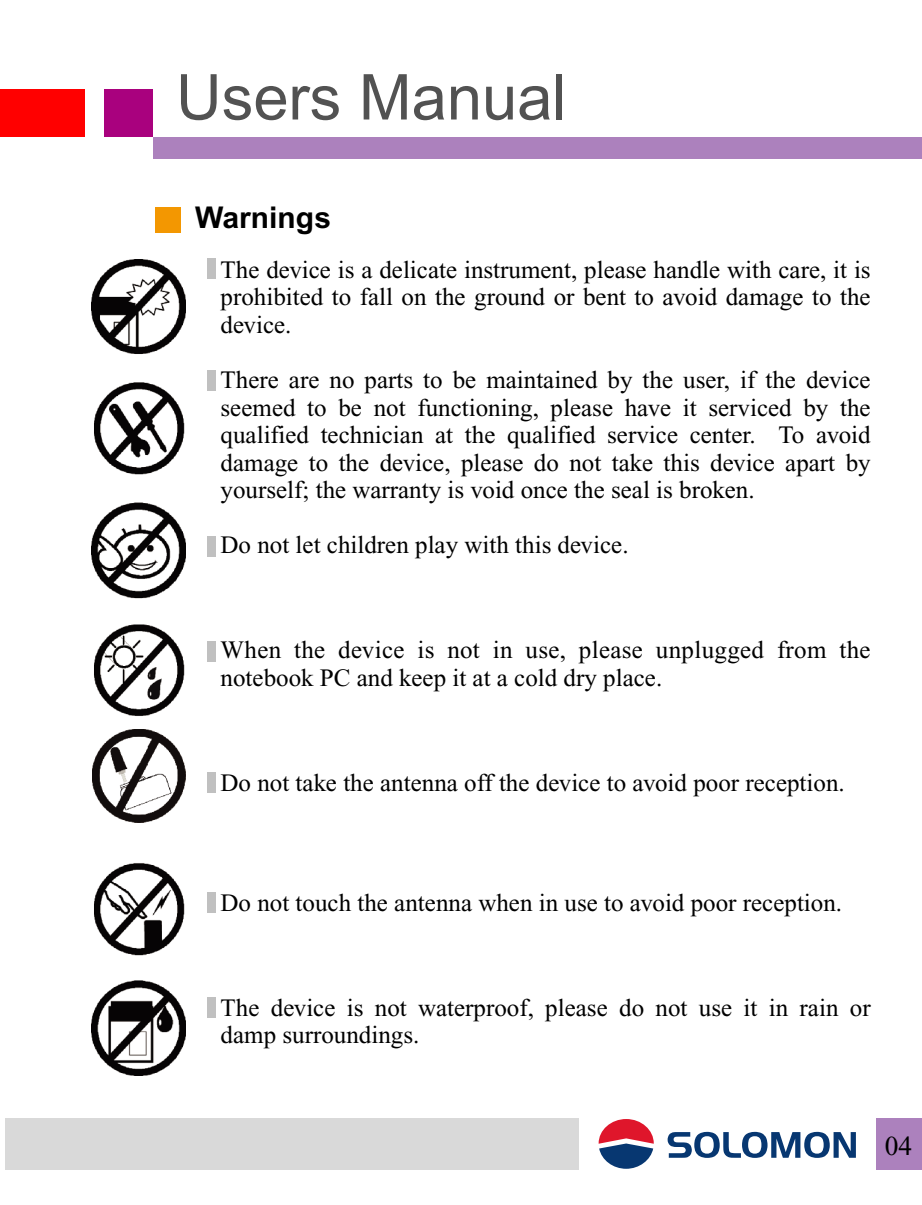
<style>
.page{position:relative;width:922px;height:1205px;background:#fff}
.page>*{position:absolute;margin:0;border:0;box-sizing:border-box;transform-origin:0 0}
.t1{font:63.25px "Arial";color:#525252}
.t2{font:700 30px "Arial";color:#000}
.t3{font:27.5px "Times New Roman";color:#000}
.t4{font:25px/27.5px "Times New Roman";color:#000;text-align:justify}
</style>
<div class="page">
<div style="left:876px;top:1118px;width:45px;height:51px;background:#ac81bd"></div>
<div style="left:6px;top:1118px;width:572px;height:51px;background:#d9d9d9"></div>
<svg style="left:598px;top:1119px;width:55px;height:50px"></svg>
<svg style="left:667px;top:1132px;width:188px;height:26px"></svg>
<div style="left:0;top:89px;width:84px;height:47px;background:#f00"></div>
<div style="left:104px;top:89px;width:48px;height:47px;background:#a9017e"></div>
<div style="left:153px;top:137px;width:768px;height:22px;background:#ac81bd"></div>
<div style="left:207px;top:258px;width:9px;height:20px;background:#c0c0c0"></div>
<div style="left:207px;top:371px;width:9px;height:20px;background:#c0c0c0"></div>
<div style="left:207px;top:536px;width:9px;height:20px;background:#c0c0c0"></div>
<div style="left:207px;top:641px;width:9px;height:20px;background:#c0c0c0"></div>
<div style="left:207px;top:772px;width:9px;height:20px;background:#c0c0c0"></div>
<div style="left:207px;top:892px;width:9px;height:20px;background:#c0c0c0"></div>
<div style="left:207px;top:997px;width:9px;height:20px;background:#c0c0c0"></div>
<img style="left:91px;top:260px;width:95px;height:815px">
<img style="left:92px;top:730px;width:93px;height:93px">
<div style="left:156px;top:207px;width:25px;height:25px;background:#f39701"></div>
<h1 class="t1" style="left:176px;top:61px;width:392px">Users Manual</h1>
<p class="t2" style="left:195px;top:200px;width:137px">Warnings</p>
<p class="t4" style="left:220px;top:256px;width:651px">The device is a delicate instrument, please handle with care, it is prohibited to fall on the ground or bent to avoid damage to the device.</p>
<p class="t4" style="left:220px;top:366px;width:651px">There are no parts to be maintained by the user, if the device seemed to be not functioning, please have it serviced by the qualified technician at the qualified service center. To avoid damage to the device, please do not take this device apart by yourself; the warranty is void once the seal is broken.</p>
<p class="t4" style="left:220px;top:531px;width:409px">Do not let children play with this device.</p>
<p class="t4" style="left:220px;top:636px;width:651px">When the device is not in use, please unplugged from the notebook PC and keep it at a cold dry place.</p>
<p class="t4" style="left:220px;top:769px;width:625px">Do not take the antenna off the device to avoid poor reception.</p>
<p class="t4" style="left:220px;top:889px;width:623px">Do not touch the antenna when in use to avoid poor reception.</p>
<p class="t4" style="left:220px;top:994px;width:651px">The device is not waterproof, please do not use it in rain or damp surroundings.</p>
<p class="t3" style="left:884px;top:1131px;width:29px">04</p>
</div>
